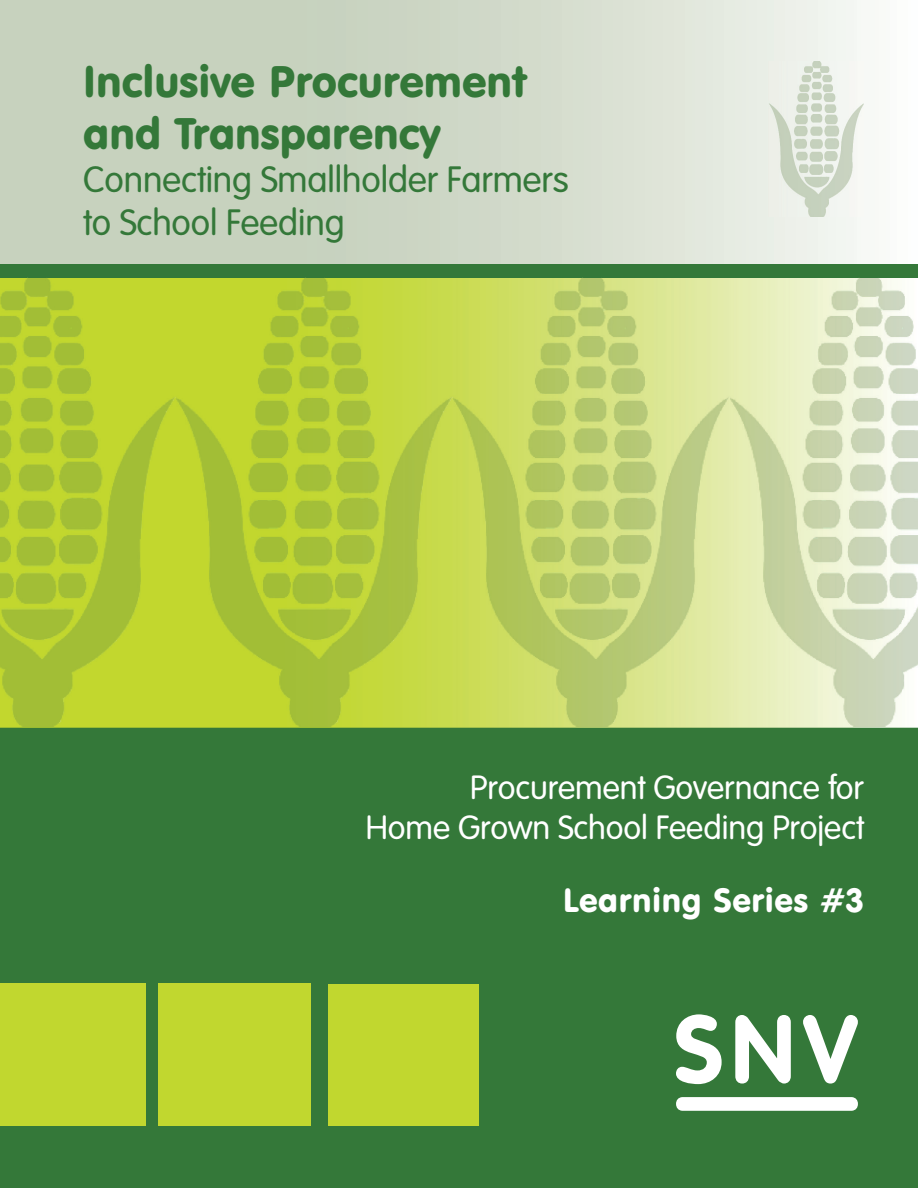
<style>
.page{position:relative;width:918px;height:1188px;background:#fff}
.page>*{position:absolute;margin:0;border:0;box-sizing:border-box;transform-origin:0 0}
.t1{font:43.5px/52.2px "VAG Rounded BT";color:#347839}
.t2{font:36px/43.2px "VAG Rounded Lt";color:#347839}
.t3{font:33px/39.6px "VAG Rounded Lt";color:#fff;text-align:right}
.t4{font:33px "VAG Rounded BT";letter-spacing:.02em;color:#fff}
</style>
<div class="page">
<svg style="left:0;top:0;width:858px;height:264px;background:#d1d9c9"></svg>
<div style="left:0;top:264px;width:918px;height:924px;background:#347839"></div>
<div style="left:0;top:984px;width:145px;height:142px;background:#c1d72f"></div>
<div style="left:328px;top:984px;width:151px;height:141px;background:#c1d72f"></div>
<div style="left:159px;top:983px;width:152px;height:143px;background:#c1d72f"></div>
<svg style="left:676px;top:1014px;width:46px;height:70px"></svg>
<svg style="left:735px;top:1015px;width:56px;height:69px"></svg>
<div style="left:676px;top:1097px;width:182px;height:14px;background:#fff;border-radius:6px"></div>
<svg style="left:803px;top:1015px;width:55px;height:69px"></svg>
<img style="left:769px;top:62px;width:95px;height:155px">
<img style="left:0;top:277px;width:918px;height:449px">
<h1 class="t1" style="left:83px;top:54px;width:445px">Inclusive Procurement and Transparency</h1>
<p class="t2" style="left:83px;top:158px;width:487px">Connecting Smallholder Farmers to School Feeding</p>
<p class="t3" style="left:366px;top:768px;width:500px">Procurement Governance for<br>Home Grown School Feeding Project</p>
<p class="t4" style="left:563px;top:880px;width:302px">Learning Series #3</p>
</div>
